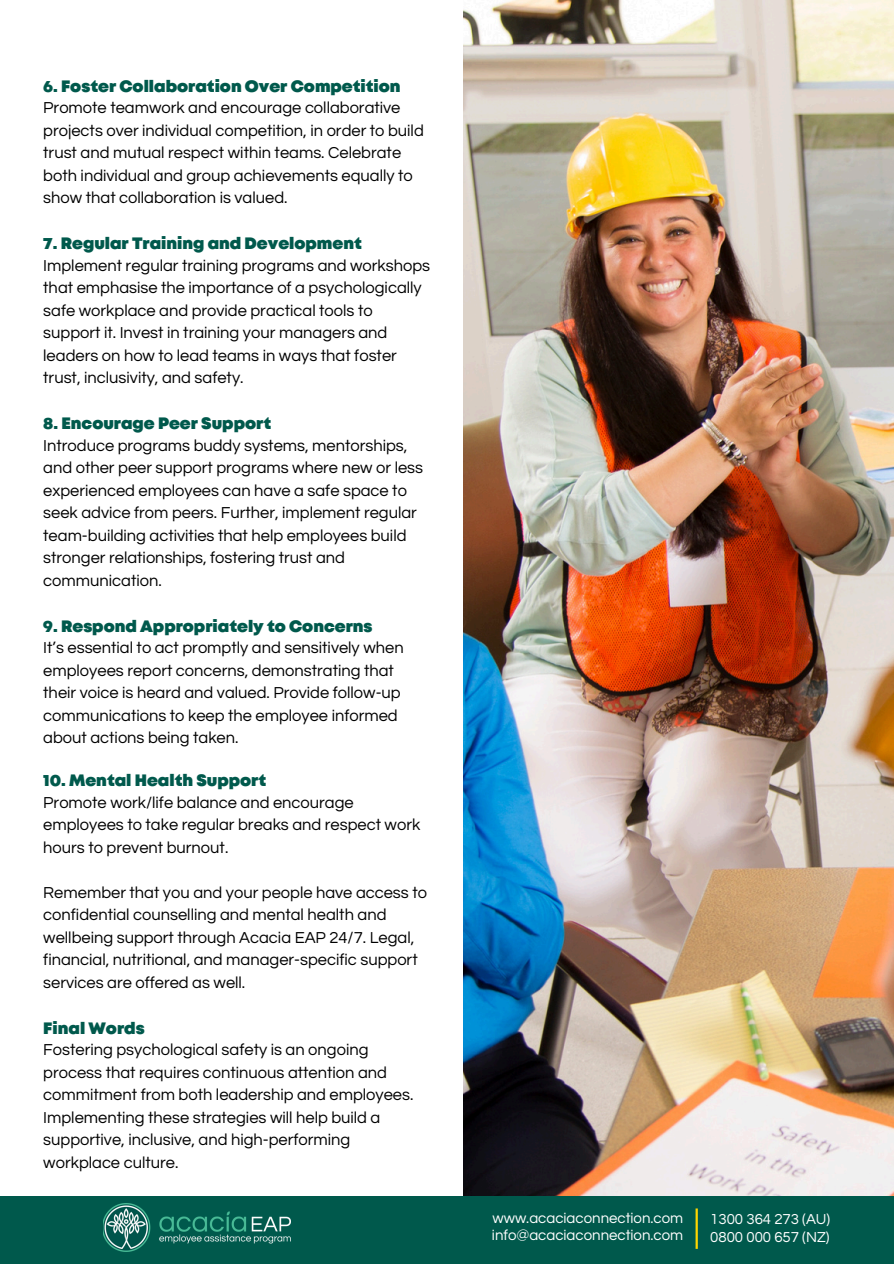
<style>
.page{position:relative;width:894px;height:1264px;background:#fff}
.page>*{position:absolute;margin:0;border:0;box-sizing:border-box;transform-origin:0 0}
.t1{font:16.5px/22.5px "Questrial";color:#000}
.t2{font:900 16.5px "Mont";color:#00594c}
.t3{font:15px/18px "Questrial";color:#fff}
</style>
<div class="page">
<img style="left:463px;top:0;width:430px;height:1196px">
<div style="left:0;top:1196px;width:893px;height:67px;background:#00594c"></div>
<img style="left:103px;top:1203px;width:188px;height:48px">
<hr style="left:695px;top:1208px;width:2px;height:40px;background:#ffd600">
<p class="t2" style="left:43px;top:80px;width:359px">6. Foster Collaboration Over Competition</p>
<p class="t1" style="left:43px;top:97px;width:382px">Promote teamwork and encourage collaborative projects over individual competition, in order to build trust and mutual respect within teams. Celebrate both individual and group achievements equally to show that collaboration is valued.</p>
<p class="t2" style="left:43px;top:237px;width:320px">7. Regular Training and Development</p>
<p class="t1" style="left:43px;top:254px;width:388px">Implement regular training programs and workshops that emphasise the importance of a psychologically safe workplace and provide practical tools to support it. Invest in training your managers and leaders on how to lead teams in ways that foster trust, inclusivity, and safety.</p>
<p class="t2" style="left:43px;top:417px;width:229px">8. Encourage Peer Support</p>
<p class="t1" style="left:43px;top:434px;width:381px">Introduce programs buddy systems, mentorships, and other peer support programs where new or less experienced employees can have a safe space to seek advice from peers. Further, implement regular team-building activities that help employees build stronger relationships, fostering trust and communication.</p>
<p class="t2" style="left:43px;top:620px;width:331px">9. Respond Appropriately to Concerns</p>
<p class="t1" style="left:43px;top:637px;width:362px">It’s essential to act promptly and sensitively when employees report concerns, demonstrating that their voice is heard and valued. Provide follow-up communications to keep the employee informed about actions being taken.</p>
<p class="t2" style="left:43px;top:774px;width:224px">10. Mental Health Support</p>
<p class="t1" style="left:43px;top:791px;width:378px">Promote work/life balance and encourage employees to take regular breaks and respect work hours to prevent burnout.</p>
<p class="t1" style="left:43px;top:881px;width:385px">Remember that you and your people have access to confidential counselling and mental health and wellbeing support through Acacia EAP 24/7. Legal, financial, nutritional, and manager-specific support services are offered as well.</p>
<p class="t2" style="left:43px;top:1021px;width:103px">Final Words</p>
<h1 class="t1" style="left:43px;top:1039px;width:371px">Fostering psychological safety is an ongoing process that requires continuous attention and commitment from both leadership and employees.<br>Implementing these strategies will help build a supportive, inclusive, and high-performing workplace culture.</h1>
<p class="t3" style="left:492px;top:1209px;width:192px">www.acaciaconnection.com</p>
<p class="t3" style="left:492px;top:1226px;width:193px">info@acaciaconnection.com</p>
<p class="t3" style="left:710px;top:1210px;width:121px">1300 364 273 (AU)<br>0800 000 657 (NZ)</p>
</div>
